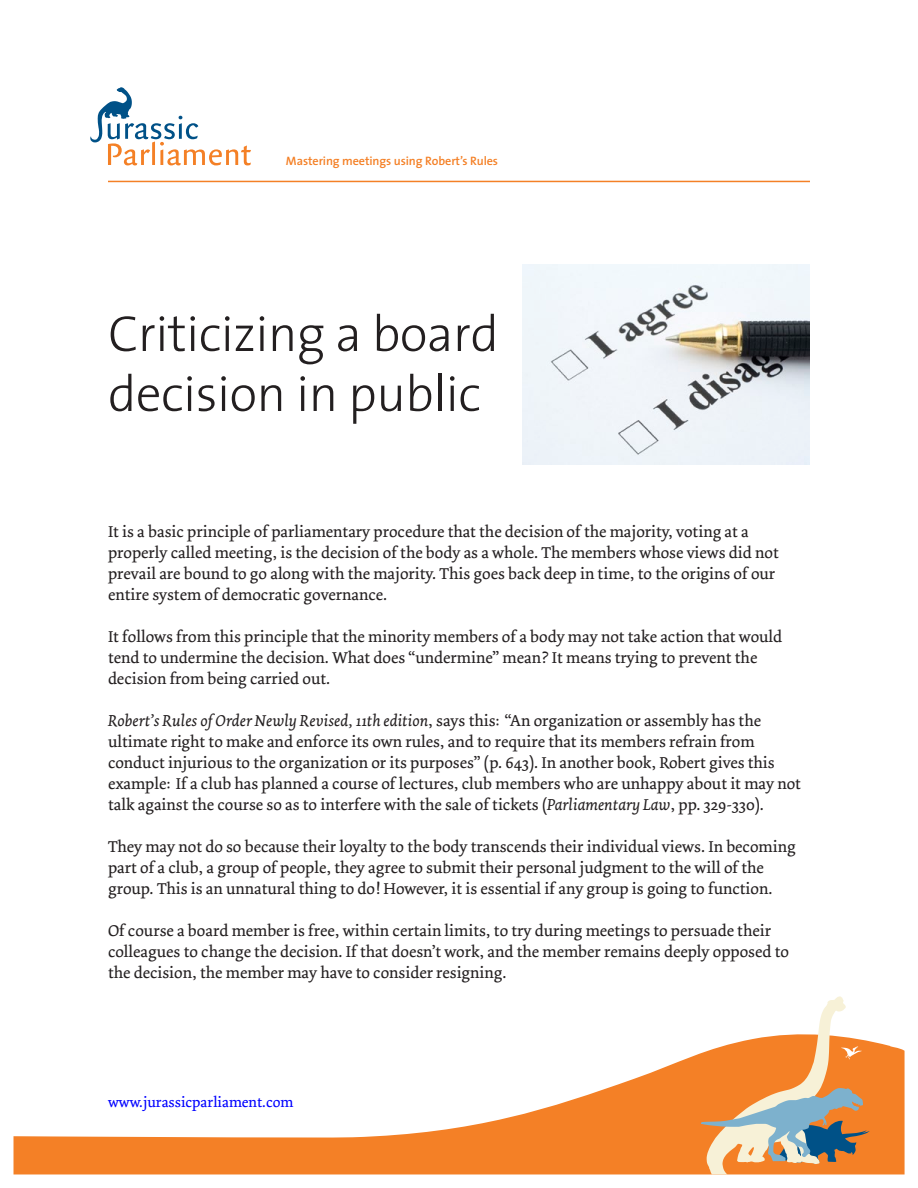
<style>
.page{position:relative;width:918px;height:1188px;background:#fff}
.page>*{position:absolute;margin:0;border:0;box-sizing:border-box;transform-origin:0 0}
.t1{font:300 51px/60px "The Sans";letter-spacing:-.01em;color:#231f20}
.t2{font:16.5px/21px "Dolly";color:#231f20}
.t3{font:15px "Dolly";color:#00f}
.t4{font:600 12.15px "The Sans";letter-spacing:-.01em;color:#f48026}
.s1{font-style:italic}
</style>
<div class="page">
<hr style="left:108px;top:181px;width:702px;height:1px;background:#f48026">
<svg style="left:14px;top:1041px;width:891px;height:133px"></svg>
<svg style="left:701px;top:996px;width:169px;height:179px"></svg>
<svg style="left:90px;top:87px;width:161px;height:78px"></svg>
<img style="left:522px;top:264px;width:288px;height:201px">
<p class="t4" style="left:286px;top:151px;width:214px">Mastering meetings using Robert’s Rules</p>
<h1 class="t1" style="left:108px;top:302px;width:392px">Criticizing a board decision in public</h1>
<p class="t2" style="left:108px;top:521px;width:672px">It is a basic principle of parliamentary procedure that the decision of the majority, voting at a properly called meeting, is the decision of the body as a whole. The members whose views did not prevail are bound to go along with the majority. This goes back deep in time, to the origins of our entire system of democratic governance.</p>
<p class="t2" style="left:108px;top:626px;width:676px">It follows from this principle that the minority members of a body may not take action that would tend to undermine the decision. What does “undermine” mean? It means trying to prevent the decision from being carried out.</p>
<p class="t2" style="left:108px;top:710px;width:695px"><span class="s1">Robert’s Rules of Order Newly Revised, 11th edition</span>, says this: “An organization or assembly has the ultimate right to make and enforce its own rules, and to require that its members refrain from conduct injurious to the organization or its purposes” (p. 643). In another book, Robert gives this example: If a club has planned a course of lectures, club members who are unhappy about it may not talk against the course so as to interfere with the sale of tickets (<span class="s1">Parliamentary Law</span>, pp. 329-330).</p>
<p class="t2" style="left:108px;top:836px;width:689px">They may not do so because their loyalty to the body transcends their individual views. In becoming part of a club, a group of people, they agree to submit their personal judgment to the will of the group. This is an unnatural thing to do! However, it is essential if any group is going to function.</p>
<p class="t2" style="left:108px;top:920px;width:682px">Of course a board member is free, within certain limits, to try during meetings to persuade their colleagues to change the decision. If that doesn’t work, and the member remains deeply opposed to the decision, the member may have to consider resigning.</p>
<p class="t3" style="left:108px;top:1093px;width:187px">www.jurassicparliament.com</p>
</div>
